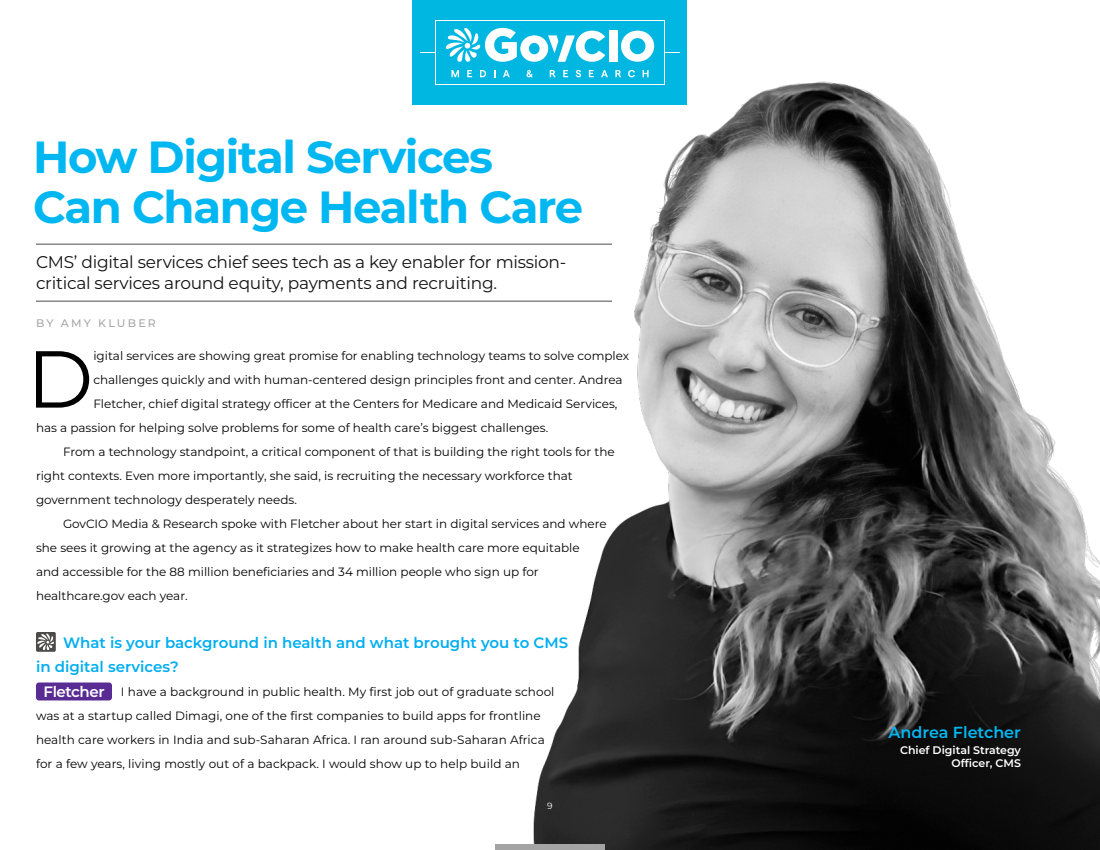
<style>
.page{position:relative;width:1100px;height:850px;background:#fff}
.page>*{position:absolute;margin:0;border:0;box-sizing:border-box;transform-origin:0 0}
.t1{font:80.6px "Montserrat";color:#000}
.t2{font:700 45px/50px "Montserrat";letter-spacing:-.03em;color:#00b7f2}
.t3{font:17px/21px "Montserrat";letter-spacing:-.015em;color:#131313}
.t4{font:600 16px "Montserrat";color:#00b7f2}
.t5{font:600 15px/24px "Montserrat";color:#00aef1}
.t6{font:600 15px "Montserrat";letter-spacing:-.025em;color:#fff}
.t7{font:12px/24px "Montserrat";color:#000}
.t8{font:600 11px/13px "Montserrat";color:#fff;text-align:right}
.t9{font:500 11px "Montserrat";letter-spacing:.2em;color:#a7a7a8}
.t10{font:9px "Montserrat";color:#fff}
</style>
<div class="page">
<div style="left:412px;top:0;width:276px;height:105px;background:#00b7e2"></div>
<svg style="left:480px;top:70px;width:6px;height:7px"></svg>
<svg style="left:467px;top:70px;width:5px;height:7px"></svg>
<svg style="left:451px;top:70px;width:8px;height:7px"></svg>
<svg style="left:621px;top:31px;width:33px;height:29px"></svg>
<div style="left:609px;top:31px;width:9px;height:31px;background:#fff"></div>
<svg style="left:446px;top:27px;width:159px;height:35px"></svg>
<svg style="left:665px;top:52px;width:15px;height:1px"></svg>
<div style="left:435px;top:20px;width:230px;height:65px;border:1px solid #fff"></div>
<svg style="left:420px;top:52px;width:15px;height:1px"></svg>
<img style="left:504px;top:60px;width:596px;height:790px">
<hr style="left:36px;top:244px;width:576px;height:1px;background:#4d4b49">
<hr style="left:36px;top:301px;width:576px;height:1px;background:#4d4b49">
<div style="left:36px;top:632px;width:20px;height:20px;background:#4d4b49;border-radius:2px"></div>
<svg style="left:37px;top:633px;width:17px;height:17px"></svg>
<div style="left:36px;top:682px;width:76px;height:18px;background:#592c94;border-radius:3px"></div>
<div style="left:495px;top:844px;width:110px;height:6px;background:#a4a4a4"></div>
<h2 class="t2" style="left:33px;top:129px;width:552px">How Digital Services<br>Can Change Health Care</h2>
<h3 class="t3" style="left:36px;top:251px;width:532px">CMS’ digital services chief sees tech as a key enabler for mission&shy;critical services around equity, payments and recruiting.</h3>
<p class="t9" style="left:36px;top:315px;width:121px">BY AMY KLUBER</p>
<h1 class="t1" style="left:27px;top:324px;width:68px">D</h1>
<p class="t7" style="left:93px;top:343px;width:537px">igital services are showing great promise for enabling technology teams to solve complex</p>
<p class="t7" style="left:93px;top:367px;width:531px">challenges quickly and with human-centered design principles front and center. Andrea</p>
<p class="t7" style="left:93px;top:391px;width:526px">Fletcher, chief digital strategy officer at the Centers for Medicare and Medicaid Services,</p>
<p class="t7" style="left:36px;top:415px;width:514px">has a passion for helping solve problems for some of health care’s biggest challenges.</p>
<p class="t7" style="left:63px;top:439px;width:553px">From a technology standpoint, a critical component of that is building the right tools for the</p>
<p class="t7" style="left:36px;top:463px;width:538px">right contexts. Even more importantly, she said, is recruiting the necessary workforce that</p>
<p class="t7" style="left:36px;top:487px;width:262px">government technology desperately needs.</p>
<p class="t7" style="left:63px;top:511px;width:545px">GovCIO Media &amp; Research spoke with Fletcher about her start in digital services and where</p>
<p class="t7" style="left:36px;top:535px;width:545px">she sees it growing at the agency as it strategizes how to make health care more equitable</p>
<p class="t7" style="left:36px;top:559px;width:504px">and accessible for the 88 million beneficiaries and 34 million people who sign up for</p>
<p class="t7" style="left:36px;top:583px;width:153px">healthcare.gov each year.</p>
<p class="t5" style="left:36px;top:630px;width:534px;text-indent:27px">What is your background in health and what brought you to CMS in digital services?</p>
<p class="t7" style="left:36px;top:679px;width:520px;text-indent:85px">I have a background in public health. My first job out of graduate school was at a startup called Dimagi, one of the first companies to build apps for frontline health care workers in India and sub-Saharan Africa. I ran around sub-Saharan Africa for a few years, living mostly out of a backpack. I would show up to help build an</p>
<p class="t6" style="left:44px;top:681px;width:63px">Fletcher</p>
<p class="t10" style="left:547px;top:799px;width:7px">9</p>
<h3 class="t4" style="left:889px;top:721px;width:134px">Andrea Fletcher</h3>
<p class="t8" style="left:900px;top:744px;width:122px">Chief Digital Strategy<br>Officer, CMS</p>
</div>
